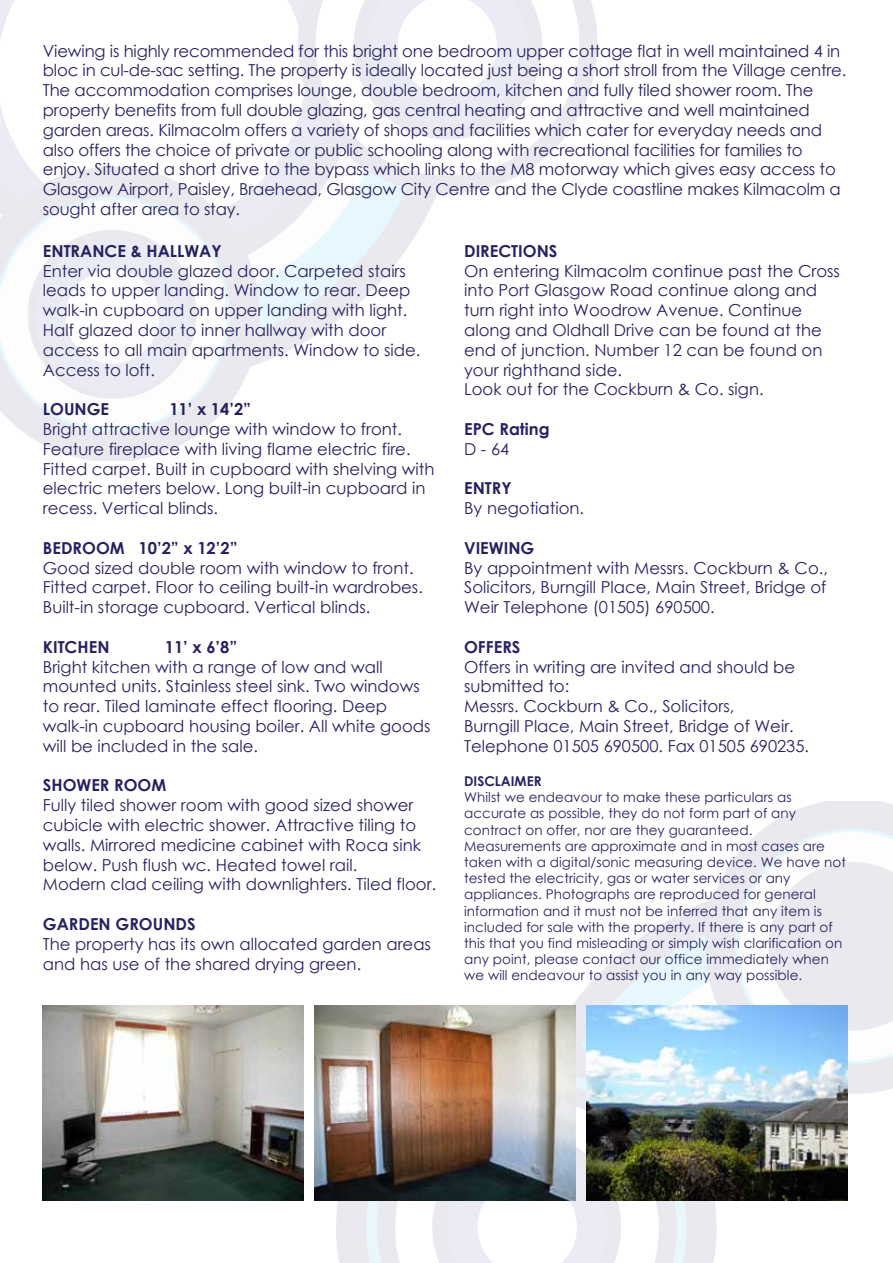
<style>
.page{position:relative;width:893px;height:1263px;background:#fff}
.page>*{position:absolute;margin:0;border:0;box-sizing:border-box;transform-origin:0 0}
.t1{font:16.5px/19.8px "Century Gothic";color:#262262}
.t2{font:700 16.5px "Century Gothic";color:#262262}
.t3{font:13.5px/16.2px "Century Gothic";letter-spacing:.005em;color:#262262}
.t4{font:700 13.5px "Century Gothic";color:#262262}
</style>
<div class="page">
<svg style="left:277px;top:199px;width:158px;height:157px"></svg>
<svg style="left:277px;top:199px;width:125px;height:118px"></svg>
<svg style="left:0;top:0;width:352px;height:259px"></svg>
<svg style="left:0;top:168px;width:277px;height:293px"></svg>
<svg style="left:0;top:201px;width:245px;height:223px"></svg>
<svg style="left:28px;top:232px;width:181px;height:158px"></svg>
<svg style="left:292px;top:0;width:306px;height:199px"></svg>
<svg style="left:350px;top:0;width:211px;height:133px"></svg>
<svg style="left:629px;top:910px;width:58px;height:37px"></svg>
<svg style="left:573px;top:947px;width:114px;height:90px"></svg>
<svg style="left:687px;top:801px;width:206px;height:290px"></svg>
<svg style="left:720px;top:837px;width:173px;height:219px"></svg>
<svg style="left:336px;top:1037px;width:381px;height:226px;background:#e9eaf0"></svg>
<svg style="left:368px;top:1074px;width:313px;height:189px"></svg>
<svg style="left:413px;top:1135px;width:209px;height:128px"></svg>
<img style="left:587px;top:1005px;width:260px;height:196px">
<img style="left:43px;top:1005px;width:260px;height:196px">
<img style="left:315px;top:1005px;width:260px;height:196px">
<p class="t1" style="left:43px;top:40px;width:805px">Viewing is highly recommended for this bright one bedroom upper cottage flat in well maintained 4 in bloc in cul-de-sac setting. The property is ideally located just being a short stroll from the Village centre.<br>The accommodation comprises lounge, double bedroom, kitchen and fully tiled shower room. The property benefits from full double glazing, gas central heating and attractive and well maintained garden areas. Kilmacolm offers a variety of shops and facilities which cater for everyday needs and also offers the choice of private or public schooling along with recreational facilities for families to enjoy. Situated a short drive to the bypass which links to the M8 motorway which gives easy access to Glasgow Airport, Paisley, Braehead, Glasgow City Centre and the Clyde coastline makes Kilmacolm a sought after area to stay.</p>
<p class="t2" style="left:43px;top:238px;width:180px">ENTRANCE &amp; HALLWAY</p>
<p class="t1" style="left:43px;top:260px;width:379px">Enter via double glazed door. Carpeted stairs leads to upper landing. Window to rear. Deep walk-in cupboard on upper landing with light.<br>Half glazed door to inner hallway with door access to all main apartments. Window to side.<br>Access to loft.</p>
<p class="t2" style="left:43px;top:397px;width:68px">LOUNGE</p>
<p class="t2" style="left:169px;top:397px;width:83px">11’ x 14’2”</p>
<p class="t1" style="left:43px;top:419px;width:393px">Bright attractive lounge with window to front.<br>Feature fireplace with living flame electric fire.<br>Fitted carpet. Built in cupboard with shelving with electric meters below. Long built-in cupboard in recess. Vertical blinds.</p>
<p class="t2" style="left:43px;top:535px;width:196px">BEDROOM 10’2” x 12’2”</p>
<p class="t1" style="left:43px;top:557px;width:382px">Good sized double room with window to front.<br>Fitted carpet. Floor to ceiling built-in wardrobes.<br>Built-in storage cupboard. Vertical blinds.</p>
<p class="t2" style="left:43px;top:634px;width:68px">KITCHEN</p>
<p class="t2" style="left:165px;top:634px;width:74px">11’ x 6’8”</p>
<p class="t1" style="left:43px;top:656px;width:389px">Bright kitchen with a range of low and wall mounted units. Stainless steel sink. Two windows to rear. Tiled laminate effect flooring. Deep walk-in cupboard housing boiler. All white goods will be included in the sale.</p>
<p class="t2" style="left:43px;top:773px;width:125px">SHOWER ROOM</p>
<p class="t1" style="left:43px;top:795px;width:395px">Fully tiled shower room with good sized shower cubicle with electric shower. Attractive tiling to walls. Mirrored medicine cabinet with Roca sink below. Push flush wc. Heated towel rail.<br>Modern clad ceiling with downlighters. Tiled floor.</p>
<p class="t2" style="left:43px;top:911px;width:154px">GARDEN GROUNDS</p>
<p class="t1" style="left:43px;top:934px;width:390px">The property has its own allocated garden areas and has use of the shared drying green.</p>
<p class="t2" style="left:464px;top:238px;width:95px">DIRECTIONS</p>
<p class="t1" style="left:464px;top:260px;width:377px">On entering Kilmacolm continue past the Cross into Port Glasgow Road continue along and turn right into Woodrow Avenue. Continue along and Oldhall Drive can be found at the end of junction. Number 12 can be found on your righthand side.<br>Look out for the Cockburn &amp; Co. sign.</p>
<p class="t2" style="left:464px;top:416px;width:87px">EPC Rating</p>
<p class="t1" style="left:464px;top:439px;width:47px">D - 64</p>
<p class="t2" style="left:464px;top:476px;width:49px">ENTRY</p>
<p class="t1" style="left:464px;top:498px;width:122px">By negotiation.</p>
<p class="t2" style="left:464px;top:535px;width:72px">VIEWING</p>
<p class="t1" style="left:464px;top:557px;width:365px;text-align:justify">By appointment with Messrs. Cockburn &amp; Co., Solicitors, Burngill Place, Main Street, Bridge of Weir Telephone (01505) 690500.</p>
<p class="t2" style="left:464px;top:634px;width:58px">OFFERS</p>
<p class="t1" style="left:464px;top:656px;width:346px">Offers in writing are invited and should be submitted to:<br>Messrs. Cockburn &amp; Co., Solicitors,<br>Burngill Place, Main Street, Bridge of Weir.<br>Telephone 01505 690500. Fax 01505 690235.</p>
<p class="t4" style="left:464px;top:771px;width:79px">DISCLAIMER</p>
<p class="t3" style="left:464px;top:789px;width:383px">Whilst we endeavour to make these particulars as accurate as possible, they do not form part of any contract on offer, nor are they guaranteed.<br>Measurements are approximate and in most cases are taken with a digital/sonic measuring device. We have not tested the electricity, gas or water services or any appliances. Photographs are reproduced for general information and it must not be inferred that any item is included for sale with the property. If there is any part of this that you find misleading or simply wish clarification on any point, please contact our office immediately when we will endeavour to assist you in any way possible.</p>
</div>
